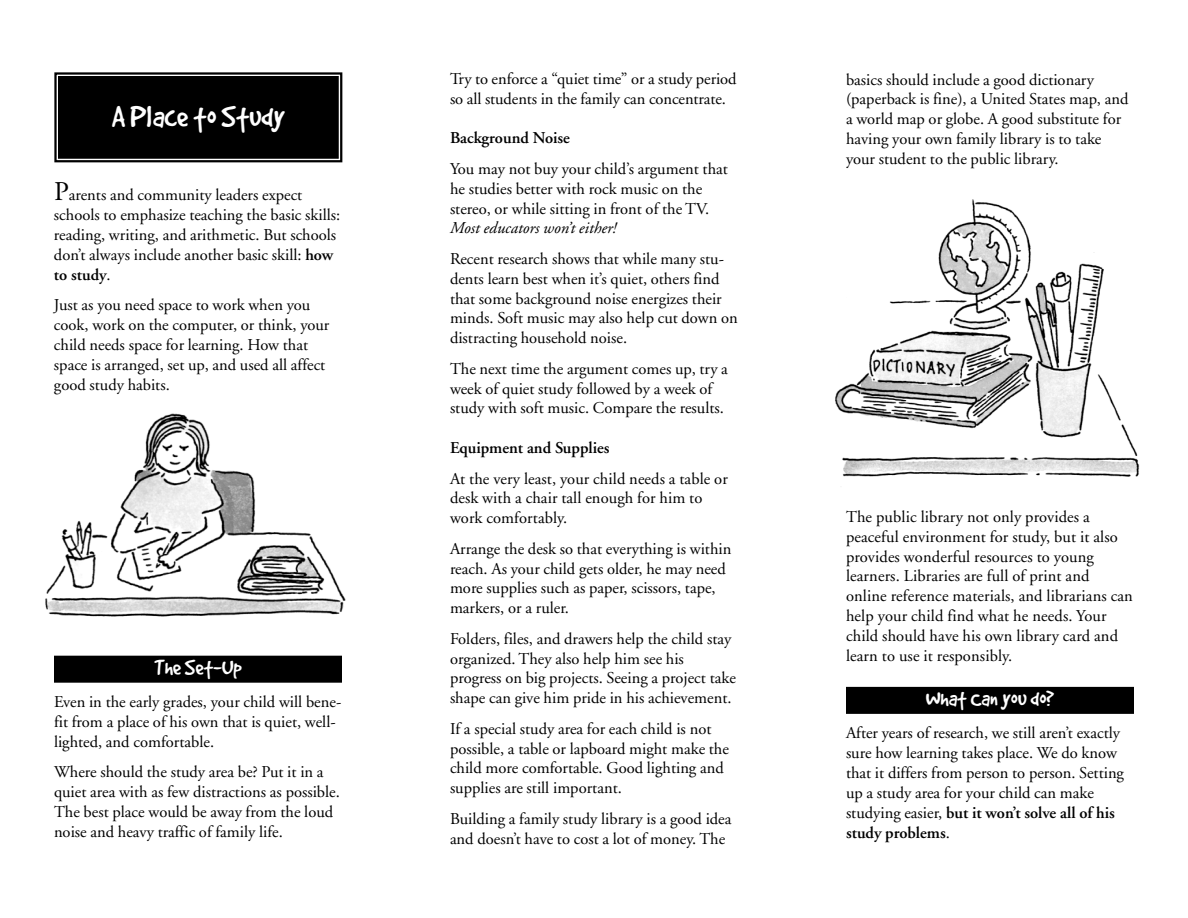
<style>
.page{position:relative;width:1188px;height:918px;background:#fff}
.page>*{position:absolute;margin:0;border:0;box-sizing:border-box;transform-origin:0 0}
.t1{font:33px "Good Dog Plain";color:#fff}
.t2{font:24px "Good Dog Plain";color:#fff}
.t3{font:16.5px/19.8px "Adobe Garamond";color:#000}
.t4{font:600 16.5px "Adobe Garamond";color:#000}
.t5{font:italic 16.5px "Adobe Garamond";color:#000}
.s1{font-size:27px}
.s2{font-weight:600}
</style>
<div class="page">
<div style="left:54px;top:656px;width:288px;height:27px;background:#000"></div>
<div style="left:846px;top:687px;width:288px;height:27px;background:#000"></div>
<div style="left:58px;top:76px;width:280px;height:82px;background:#000"></div>
<div style="left:54px;top:72px;width:288px;height:90px;border:2px solid #000"></div>
<div style="left:58px;top:76px;width:281px;height:83px;border:1px solid #000"></div>
<img style="left:45px;top:413px;width:301px;height:204px">
<img style="left:835px;top:199px;width:305px;height:278px">
<h1 class="t1" style="left:112px;top:107px;width:175px">A Place to Study</h1>
<p class="t3" style="left:54px;top:187px;width:288px"><span class="s1">P</span>arents and community leaders expect schools to emphasize teaching the basic skills: reading, writing, and arithmetic. But schools don’t always include another basic skill: <span class="s2">how to study</span>.</p>
<p class="t3" style="left:54px;top:297px;width:277px">Just as you need space to work when you cook, work on the computer, or think, your child needs space for learning. How that space is arranged, set up, and used all affect good study habits.</p>
<h2 class="t2" style="left:154px;top:661px;width:89px">The Set-Up</h2>
<p class="t3" style="left:54px;top:693px;width:289px">Even in the early grades, your child will bene&shy;fit from a place of his own that is quiet, well&shy;lighted, and comfortable.</p>
<p class="t3" style="left:54px;top:764px;width:287px">Where should the study area be? Put it in a quiet area with as few distractions as possible.<br>The best place would be away from the loud noise and heavy traffic of family life.</p>
<p class="t3" style="left:450px;top:70px;width:288px">Try to enforce a “quiet time” or a study period so all students in the family can concentrate.</p>
<p class="t4" style="left:450px;top:132px;width:122px">Background Noise</p>
<p class="t3" style="left:450px;top:160px;width:279px">You may not buy your child’s argument that he studies better with rock music on the stereo, or while sitting in front of the TV.</p>
<p class="t5" style="left:450px;top:222px;width:168px">Most educators won’t either!</p>
<p class="t3" style="left:450px;top:250px;width:289px">Recent research shows that while many stu&shy;dents learn best when it’s quiet, others find that some background noise energizes their minds. Soft music may also help cut down on distracting household noise.</p>
<p class="t3" style="left:450px;top:360px;width:279px">The next time the argument comes up, try a week of quiet study followed by a week of study with soft music. Compare the results.</p>
<p class="t4" style="left:450px;top:441px;width:161px">Equipment and Supplies</p>
<p class="t3" style="left:450px;top:470px;width:279px">At the very least, your child needs a table or desk with a chair tall enough for him to work comfortably.</p>
<p class="t3" style="left:450px;top:540px;width:283px">Arrange the desk so that everything is within reach. As your child gets older, he may need more supplies such as paper, scissors, tape, markers, or a ruler.</p>
<p class="t3" style="left:450px;top:630px;width:287px">Folders, files, and drawers help the child stay organized. They also help him see his progress on big projects. Seeing a project take shape can give him pride in his achievement.</p>
<p class="t3" style="left:450px;top:720px;width:281px">If a special study area for each child is not possible, a table or lapboard might make the child more comfortable. Good lighting and supplies are still important.</p>
<p class="t3" style="left:450px;top:810px;width:283px">Building a family study library is a good idea and doesn’t have to cost a lot of money. The</p>
<p class="t3" style="left:846px;top:71px;width:284px">basics should include a good dictionary (paperback is fine), a United States map, and a world map or globe. A good substitute for having your own family library is to take your student to the public library.</p>
<p class="t3" style="left:846px;top:508px;width:288px">The public library not only provides a peaceful environment for study, but it also provides wonderful resources to young learners. Libraries are full of print and online reference materials, and librarians can help your child find what he needs. Your child should have his own library card and learn to use it responsibly.</p>
<h2 class="t2" style="left:926px;top:692px;width:130px">What Can you do?</h2>
<p class="t3" style="left:846px;top:725px;width:280px">After years of research, we still aren’t exactly sure how learning takes place. We do know that it differs from person to person. Setting up a study area for your child can make studying easier, <span class="s2">but it won’t solve all of his study problems</span>.</p>
</div>
